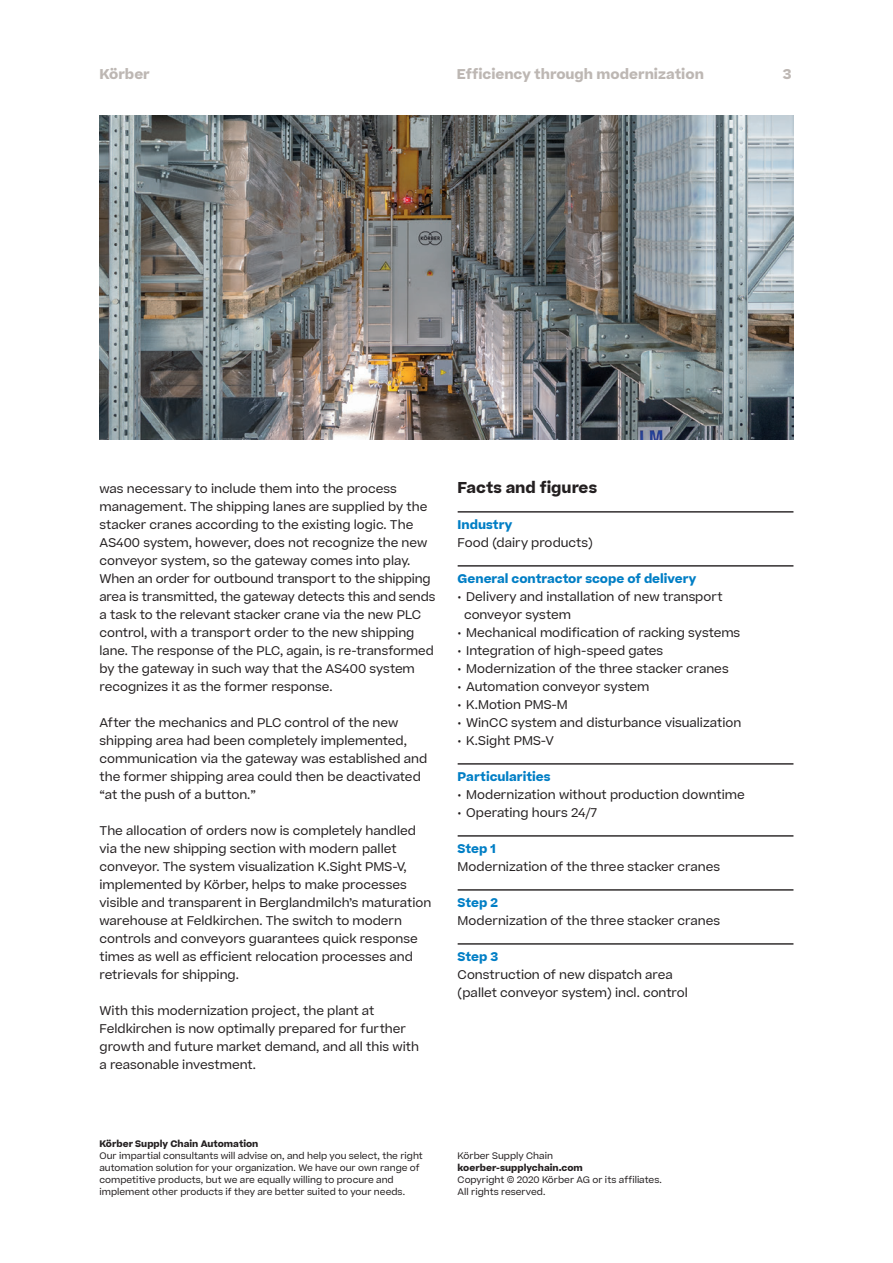
<style>
.page{position:relative;width:893px;height:1263px;background:#fff}
.page>*{position:absolute;margin:0;border:0;box-sizing:border-box;transform-origin:0 0}
.t1{font:700 15px "Koerber";color:#231f20}
.t2{font:700 13.5px "Koerber";color:#bdb7b3}
.t3{font:12px/18px "Koerber";color:#231f20}
.t4{font:700 12px "Koerber";color:#007ec5}
.t5{font:9px/12px "Koerber";color:#231f20}
.t6{font:700 9px "Koerber";color:#231f20}
</style>
<div class="page">
<img style="left:99px;top:115px;width:694px;height:324px">
<hr style="left:458px;top:511px;width:335px;height:2px;background:#231f20">
<hr style="left:458px;top:565px;width:335px;height:2px;background:#231f20">
<hr style="left:458px;top:763px;width:335px;height:2px;background:#231f20">
<hr style="left:458px;top:835px;width:335px;height:2px;background:#231f20">
<hr style="left:458px;top:889px;width:335px;height:2px;background:#231f20">
<hr style="left:458px;top:943px;width:335px;height:2px;background:#231f20">
<p class="t2" style="left:99px;top:65px;width:52px">Körber</p>
<p class="t2" style="left:457px;top:65px;width:249px">Efficiency through modernization</p>
<p class="t2" style="left:783px;top:65px;width:10px">3</p>
<p class="t3" style="left:99px;top:480px;width:337px">was necessary to include them into the process management. The shipping lanes are supplied by the stacker cranes according to the existing logic. The AS400 system, however, does not recognize the new conveyor system, so the gateway comes into play.<br>When an order for outbound transport to the shipping area is transmitted, the gateway detects this and sends a task to the relevant stacker crane via the new PLC control, with a transport order to the new shipping lane. The response of the PLC, again, is re-transformed by the gateway in such way that the AS400 system recognizes it as the former response.</p>
<p class="t3" style="left:99px;top:714px;width:329px">After the mechanics and PLC control of the new shipping area had been completely implemented, communication via the gateway was established and the former shipping area could then be deactivated “at the push of a button.”</p>
<p class="t3" style="left:99px;top:822px;width:333px">The allocation of orders now is completely handled via the new shipping section with modern pallet conveyor. The system visualization K.Sight PMS-V, implemented by Körber, helps to make processes visible and transparent in Berglandmilch’s maturation warehouse at Feldkirchen. The switch to modern controls and conveyors guarantees quick response times as well as efficient relocation processes and retrievals for shipping.</p>
<p class="t3" style="left:99px;top:1002px;width:321px">With this modernization project, the plant at Feldkirchen is now optimally prepared for further growth and future market demand, and all this with a reasonable investment.</p>
<p class="t1" style="left:458px;top:478px;width:141px">Facts and figures</p>
<p class="t4" style="left:458px;top:517px;width:56px">Industry</p>
<p class="t3" style="left:458px;top:534px;width:137px">Food (dairy products)</p>
<p class="t4" style="left:458px;top:571px;width:240px">General contractor scope of delivery</p>
<p class="t3" style="left:464px;top:588px;width:260px;text-indent:-6px">• Delivery and installation of new transport conveyor system</p>
<p class="t3" style="left:458px;top:624px;width:284px">• Mechanical modification of racking systems</p>
<p class="t3" style="left:458px;top:642px;width:207px">• Integration of high-speed gates</p>
<p class="t3" style="left:458px;top:660px;width:273px">• Modernization of the three stacker cranes</p>
<p class="t3" style="left:458px;top:678px;width:193px">• Automation conveyor system</p>
<p class="t3" style="left:458px;top:696px;width:112px">• K.Motion PMS-M</p>
<p class="t3" style="left:458px;top:714px;width:285px">• WinCC system and disturbance visualization</p>
<p class="t3" style="left:458px;top:732px;width:98px">• K.Sight PMS-V</p>
<p class="t4" style="left:458px;top:769px;width:95px">Particularities</p>
<p class="t3" style="left:458px;top:786px;width:289px">• Modernization without production downtime</p>
<p class="t3" style="left:458px;top:804px;width:141px">• Operating hours 24/7</p>
<p class="t4" style="left:458px;top:841px;width:40px">Step 1</p>
<p class="t3" style="left:458px;top:858px;width:264px">Modernization of the three stacker cranes</p>
<p class="t4" style="left:458px;top:895px;width:42px">Step 2</p>
<p class="t3" style="left:458px;top:912px;width:264px">Modernization of the three stacker cranes</p>
<p class="t4" style="left:458px;top:949px;width:42px">Step 3</p>
<p class="t3" style="left:458px;top:966px;width:232px">Construction of new dispatch area (pallet conveyor system) incl. control</p>
<p class="t6" style="left:99px;top:1138px;width:160px">Körber Supply Chain Automation</p>
<p class="t5" style="left:99px;top:1150px;width:325px">Our impartial consultants will advise on, and help you select, the right automation solution for your organization. We have our own range of competitive products, but we are equally willing to procure and implement other products if they are better suited to your needs.</p>
<p class="t5" style="left:458px;top:1150px;width:97px">Körber Supply Chain</p>
<p class="t6" style="left:458px;top:1162px;width:127px">koerber-supplychain.com</p>
<p class="t5" style="left:458px;top:1174px;width:206px">Copyright © 2020 Körber AG or its affiliates.<br>All rights reserved.</p>
</div>
